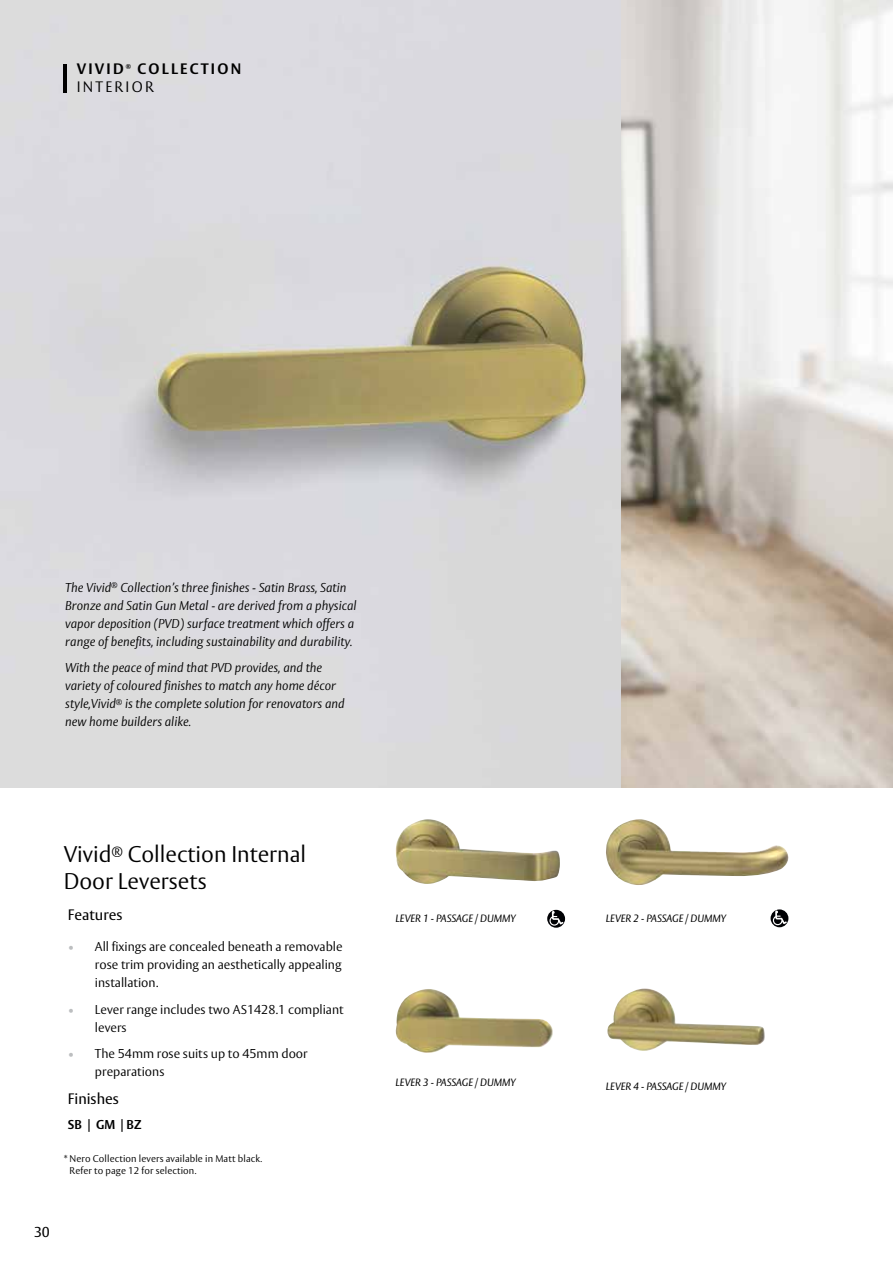
<style>
.page{position:relative;width:893px;height:1263px;background:#fff}
.page>*{position:absolute;margin:0;border:0;box-sizing:border-box;transform-origin:0 0}
.t1{font:300 22.5px/27px "ASSA Vesta";color:#000}
.t2{font:15px "ASSA Vesta";color:#000}
.t3{font:700 15px "ASSA Vesta";letter-spacing:.15em;color:#000}
.t4{font:300 15px "ASSA Vesta";letter-spacing:.15em;color:#000}
.t5{font:14.25px "ASSA Vesta";color:#000}
.t6{font:italic 300 12.75px/18px "ASSA Vesta";color:#000}
.t7{font:300 12.75px/18px "ASSA Vesta";color:#000}
.t8{font:700 12.75px "ASSA Vesta";color:#000}
.t9{font:italic 10.5px "ASSA Vesta";color:#000}
.t10{font:300 9.75px/12px "ASSA Vesta";letter-spacing:.01em;color:#000}
.t11{font:700 6.15px "ASSA Vesta";color:#000}
.s1{color:#bcbec0}
</style>
<div class="page">
<img style="left:621px;top:0;width:272px;height:787px">
<img style="left:0;top:0;width:621px;height:787px">
<img style="left:396px;top:819px;width:164px;height:65px">
<svg style="left:547px;top:910px;width:18px;height:18px"></svg>
<img style="left:606px;top:819px;width:183px;height:66px">
<svg style="left:771px;top:909px;width:17px;height:18px"></svg>
<img style="left:395px;top:989px;width:158px;height:64px">
<img style="left:607px;top:988px;width:158px;height:63px">
<hr style="left:64px;top:64px;width:3px;height:28px;background:#000">
<p class="t3" style="left:77px;top:60px;width:48px">VIVID</p>
<p class="t11" style="left:126px;top:62px;width:7px">®</p>
<p class="t3" style="left:137px;top:60px;width:105px">COLLECTION</p>
<p class="t4" style="left:77px;top:78px;width:78px">INTERIOR</p>
<p class="t6" style="left:65px;top:579px;width:293px">The Vivid<sup>®</sup> Collection’s three finishes - Satin Brass, Satin Bronze and Satin Gun Metal - are derived from a physical vapor deposition (PVD) surface treatment which offers a range of benefits, including sustainability and durability.</p>
<p class="t6" style="left:65px;top:659px;width:281px">With the peace of mind that PVD provides, and the variety of coloured finishes to match any home décor style,Vivid<sup>®</sup> is the complete solution for renovators and new home builders alike.</p>
<h1 class="t1" style="left:64px;top:842px;width:244px">Vivid<sup>®</sup> Collection Internal<br>Door Leversets</h1>
<p class="t2" style="left:68px;top:906px;width:56px">Features</p>
<p class="t7" style="left:95px;top:938px;width:249px;text-align:justify;text-indent:-27px"><span class="s1">•</span> All fixings are concealed beneath a removable rose trim providing an aesthetically appealing installation.</p>
<p class="t7" style="left:95px;top:1001px;width:250px;text-indent:-27px"><span class="s1">•</span> Lever range includes two AS1428.1 compliant levers</p>
<p class="t7" style="left:95px;top:1045px;width:214px;text-indent:-27px"><span class="s1">•</span> The 54mm rose suits up to 45mm door preparations</p>
<p class="t2" style="left:68px;top:1090px;width:52px">Finishes</p>
<p class="t8" style="left:68px;top:1117px;width:75px">SB | GM | BZ</p>
<p class="t10" style="left:70px;top:1153px;width:194px;text-indent:-6px">* Nero Collection levers available in Matt black.<br>Refer to page 12 for selection.</p>
<p class="t5" style="left:34px;top:1223px;width:17px">30</p>
<p class="t9" style="left:396px;top:912px;width:122px">LEVER 1 - PASSAGE / DUMMY</p>
<p class="t9" style="left:606px;top:912px;width:122px">LEVER 2 - PASSAGE / DUMMY</p>
<p class="t9" style="left:396px;top:1076px;width:122px">LEVER 3 - PASSAGE / DUMMY</p>
<p class="t9" style="left:606px;top:1080px;width:122px">LEVER 4 - PASSAGE / DUMMY</p>
</div>
